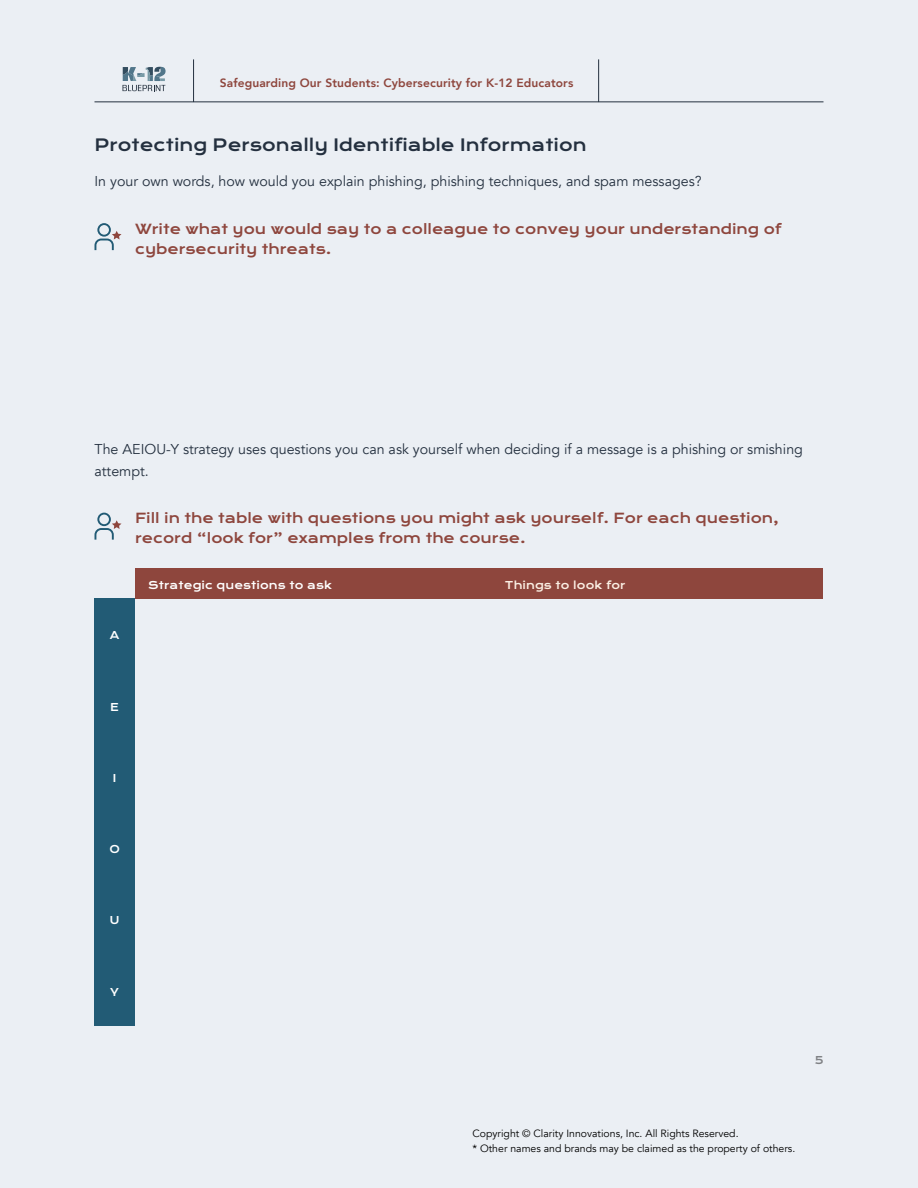
<style>
.page{position:relative;width:918px;height:1188px;background:#ebeff4}
.page>*{position:absolute;margin:0;border:0;box-sizing:border-box;transform-origin:0 0}
.t1{font:16.5px "Krona One";color:#24303f}
.body_content{font:14.25px/21.6px "Avenir";color:#24303f}
.t2{font:13.5px/20.2px "Krona One";color:#8e463d}
.t3{font:800 12px "Avenir";letter-spacing:.01em;color:#8e463d}
.t4{font:10.5px/15.8px "Avenir";color:#000}
.t5{font:10.5px "Krona One";letter-spacing:.01em;color:#fff}
.t6{font:10.5px "Krona One";letter-spacing:.01em;color:#fbefe4}
.t7{font:10.5px "Krona One";color:#808285}
</style>
<div class="page">
<svg style="left:95px;top:223px;width:26px;height:27px"></svg>
<svg style="left:95px;top:513px;width:26px;height:27px"></svg>
<div style="left:135px;top:568px;width:356px;height:30px;background:#8e463d"></div>
<div style="left:491px;top:568px;width:332px;height:30px;background:#8e463d"></div>
<div style="left:94px;top:598px;width:41px;height:72px;background:#225b75"></div>
<div style="left:94px;top:812px;width:41px;height:71px;background:#225b75"></div>
<div style="left:94px;top:670px;width:41px;height:71px;background:#225b75"></div>
<div style="left:94px;top:884px;width:41px;height:71px;background:#225b75"></div>
<div style="left:94px;top:741px;width:41px;height:71px;background:#225b75"></div>
<div style="left:94px;top:955px;width:41px;height:71px;background:#225b75"></div>
<svg style="left:123px;top:67px;width:43px;height:24px"></svg>
<hr style="left:193px;top:59px;width:1px;height:43px;background:#24303f">
<hr style="left:94px;top:102px;width:730px;height:1px;background:#24303f">
<hr style="left:598px;top:59px;width:1px;height:43px;background:#24303f">
<p class="t3" style="left:220px;top:73px;width:355px">Safeguarding Our Students: Cybersecurity for K-12 Educators</p>
<h3 class="t1" style="left:94px;top:135px;width:494px">Protecting Personally Identifiable Information</h3>
<p class="body_content" style="left:94px;top:171px;width:609px">In your own words, how would you explain phishing, phishing techniques, and spam messages?</p>
<h4 class="t2" style="left:135px;top:219px;width:648px">Write what you would say to a colleague to convey your understanding of cybersecurity threats.</h4>
<p class="body_content" style="left:94px;top:439px;width:710px">The AEIOU-Y strategy uses questions you can ask yourself when deciding if a message is a phishing or smishing attempt.</p>
<h4 class="t2" style="left:135px;top:508px;width:645px">Fill in the table with questions you might ask yourself. For each question, record “look for” examples from the course.</h4>
<h5 class="t5" style="left:148px;top:578px;width:185px">Strategic questions to ask</h5>
<h5 class="t6" style="left:505px;top:578px;width:122px">Things to look for</h5>
<h5 class="t5" style="left:110px;top:629px;width:11px">A</h5>
<h5 class="t5" style="left:110px;top:700px;width:10px">E</h5>
<h5 class="t5" style="left:113px;top:771px;width:5px">I</h5>
<h5 class="t5" style="left:109px;top:843px;width:12px">O</h5>
<h5 class="t5" style="left:110px;top:914px;width:11px">U</h5>
<h5 class="t5" style="left:110px;top:985px;width:10px">Y</h5>
<p class="t7" style="left:815px;top:1053px;width:10px">5</p>
<p class="t4" style="left:472px;top:1125px;width:324px">Copyright © Clarity Innovations, Inc. All Rights Reserved.<br>* Other names and brands may be claimed as the property of others.</p>
</div>
